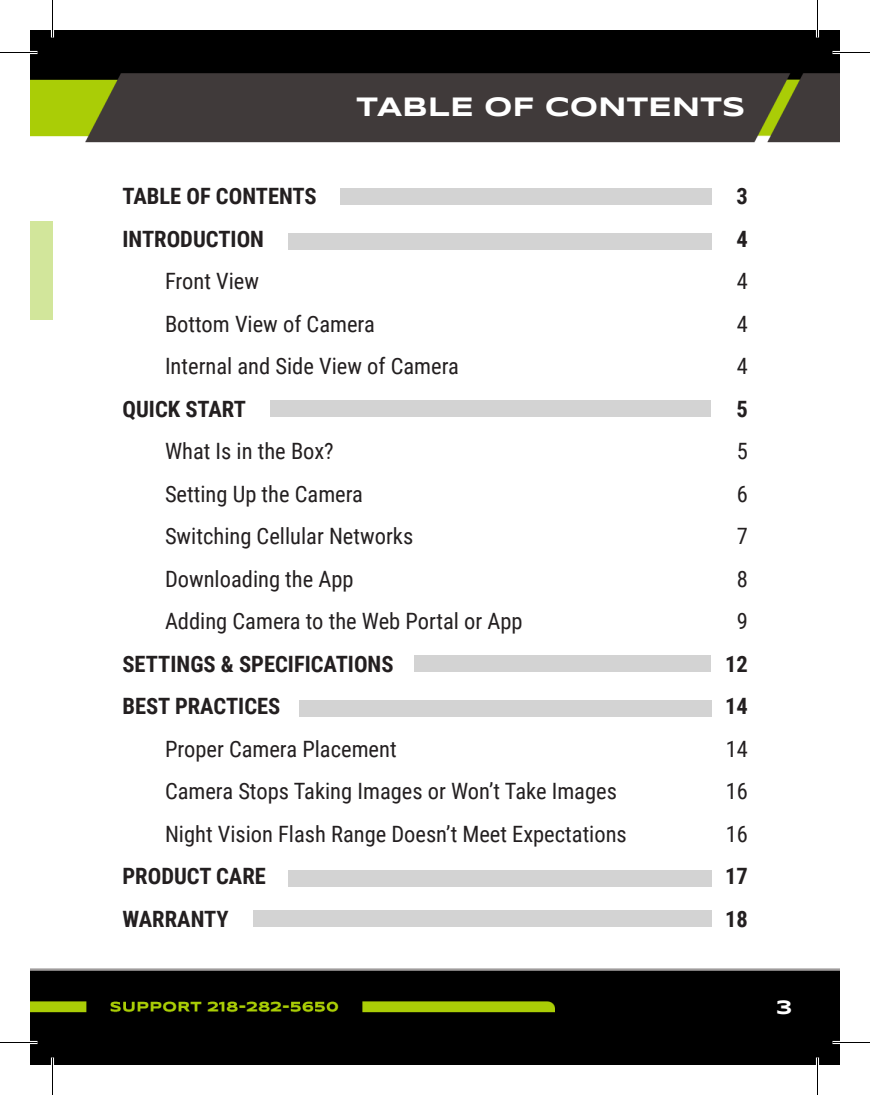
<style>
.page{position:relative;width:870px;height:1095px;background:#fff}
.page>*{position:absolute;margin:0;border:0;box-sizing:border-box;transform-origin:0 0}
.t1{font:700 27.5px "Syncopate";color:#fff}
.t2{font:22.5px "Roboto Condensed";color:#231f20}
.t3{font:700 22.5px "Roboto Condensed";color:#231f20}
.t4{font:700 20px "Syncopate";color:#fff}
</style>
<div class="page">
<img style="left:30px;top:30px;width:810px;height:1035px">
<div style="left:340px;top:188px;width:371px;height:17px;background:#d3d3d3"></div>
<div style="left:288px;top:233px;width:423px;height:16px;background:#d3d3d3"></div>
<div style="left:270px;top:401px;width:441px;height:16px;background:#d3d3d3"></div>
<div style="left:414px;top:656px;width:297px;height:16px;background:#d3d3d3"></div>
<div style="left:299px;top:701px;width:412px;height:16px;background:#d3d3d3"></div>
<div style="left:253px;top:911px;width:458px;height:16px;background:#d3d3d3"></div>
<div style="left:288px;top:871px;width:423px;height:16px;background:#d3d3d3"></div>
<div style="left:30px;top:222px;width:22px;height:98px;background:#d2e69b"></div>
<hr style="left:0;top:51px;width:38px;height:3px;background:#fff">
<hr style="left:832px;top:51px;width:38px;height:3px;background:#fff">
<hr style="left:0;top:1041px;width:38px;height:3px;background:#fff">
<hr style="left:832px;top:1041px;width:38px;height:3px;background:#fff">
<hr style="left:51px;top:0;width:3px;height:38px;background:#fff">
<hr style="left:51px;top:1058px;width:3px;height:37px;background:#fff">
<hr style="left:816px;top:0;width:3px;height:38px;background:#fff">
<hr style="left:816px;top:1058px;width:3px;height:37px;background:#fff">
<hr style="left:0;top:52px;width:38px;height:1px;background:#000">
<hr style="left:832px;top:52px;width:38px;height:1px;background:#000">
<hr style="left:0;top:1042px;width:38px;height:1px;background:#000">
<hr style="left:832px;top:1042px;width:38px;height:1px;background:#000">
<hr style="left:52px;top:0;width:1px;height:38px;background:#000">
<hr style="left:52px;top:1058px;width:1px;height:37px;background:#000">
<hr style="left:817px;top:0;width:1px;height:38px;background:#000">
<hr style="left:817px;top:1058px;width:1px;height:37px;background:#000">
<p class="t1" style="left:357px;top:89px;width:390px">TABLE OF CONTENTS</p>
<p class="t3" style="left:122px;top:181px;width:196px">TABLE OF CONTENTS</p>
<p class="t3" style="left:122px;top:223px;width:143px">INTRODUCTION</p>
<p class="t2" style="left:165px;top:266px;width:96px">Front View</p>
<p class="t2" style="left:165px;top:308px;width:211px">Bottom View of Camera</p>
<p class="t2" style="left:165px;top:351px;width:295px">Internal and Side View of Camera</p>
<p class="t3" style="left:122px;top:393px;width:125px">QUICK START</p>
<p class="t2" style="left:165px;top:436px;width:170px">What Is in the Box?</p>
<p class="t2" style="left:165px;top:478px;width:200px">Setting Up the Camera</p>
<p class="t2" style="left:165px;top:521px;width:250px">Switching Cellular Networks</p>
<p class="t2" style="left:165px;top:563px;width:190px">Downloading the App</p>
<p class="t2" style="left:165px;top:606px;width:359px">Adding Camera to the Web Portal or App</p>
<p class="t3" style="left:122px;top:648px;width:273px">SETTINGS &amp; SPECIFICATIONS</p>
<p class="t3" style="left:122px;top:691px;width:159px">BEST PRACTICES</p>
<p class="t2" style="left:165px;top:733px;width:233px">Proper Camera Placement</p>
<p class="t2" style="left:165px;top:776px;width:453px">Camera Stops Taking Images or Won’t Take Images</p>
<p class="t2" style="left:165px;top:818px;width:463px">Night Vision Flash Range Doesn’t Meet Expectations</p>
<p class="t3" style="left:122px;top:861px;width:145px">PRODUCT CARE</p>
<p class="t3" style="left:122px;top:903px;width:108px">WARRANTY</p>
<p class="t3" style="left:737px;top:181px;width:13px">3</p>
<p class="t3" style="left:737px;top:223px;width:13px">4</p>
<p class="t2" style="left:737px;top:266px;width:13px">4</p>
<p class="t2" style="left:737px;top:308px;width:13px">4</p>
<p class="t2" style="left:737px;top:351px;width:13px">4</p>
<p class="t3" style="left:737px;top:393px;width:13px">5</p>
<p class="t2" style="left:737px;top:436px;width:13px">5</p>
<p class="t2" style="left:737px;top:478px;width:13px">6</p>
<p class="t2" style="left:737px;top:521px;width:13px">7</p>
<p class="t2" style="left:737px;top:563px;width:13px">8</p>
<p class="t2" style="left:737px;top:606px;width:13px">9</p>
<p class="t3" style="left:725px;top:648px;width:24px">12</p>
<p class="t3" style="left:725px;top:691px;width:24px">14</p>
<p class="t2" style="left:726px;top:733px;width:24px">14</p>
<p class="t2" style="left:726px;top:776px;width:24px">16</p>
<p class="t2" style="left:726px;top:818px;width:24px">16</p>
<p class="t3" style="left:725px;top:861px;width:24px">17</p>
<p class="t3" style="left:725px;top:903px;width:24px">18</p>
<p class="t4" style="left:777px;top:995px;width:17px">3</p>
</div>
